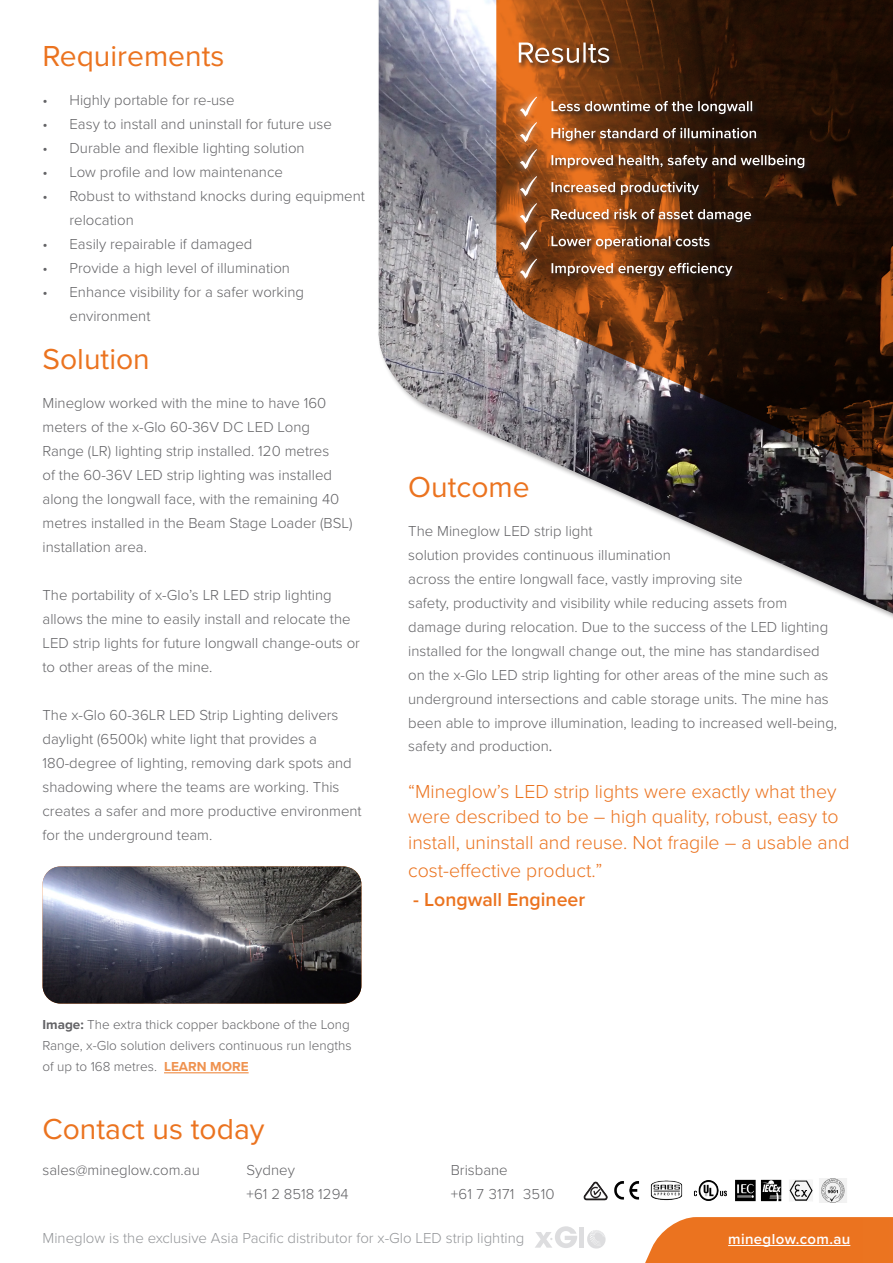
<style>
.page{position:relative;width:893px;height:1263px;background:#fff}
.page>*{position:absolute;margin:0;border:0;box-sizing:border-box;transform-origin:0 0}
.t1{font:30px "Proxima Nova";color:#eb731f}
.t2{font:300 19.5px/25.5px "Proxima Nova";color:#eb731f}
.t3{font:600 19.5px "Proxima Nova";color:#eb731f}
.t4{font:300 15px/24px "Proxima Nova";color:#636366}
.t5{font:300 15px "Proxima Nova";color:#939598}
.t6{font:600 15px "Proxima Nova";letter-spacing:.025em;color:#fff}
.t7{font:300 15px "Proxima Nova";letter-spacing:.02em;color:#636366}
.t8{font:300 13.5px/21px "Proxima Nova";color:#636366}
.s1{font-family:"Minion Pro";font-weight:400}
.s2{font-weight:700}
.s3{font-weight:700;color:#ef924f}
</style>
<div class="page">
<svg style="left:645px;top:1217px;width:248px;height:46px;background:#ec7c2d"></svg>
<hr style="left:728px;top:1245px;width:122px;height:1px;background:#fff">
<svg style="left:587px;top:1230px;width:19px;height:18px"></svg>
<hr style="left:580px;top:1227px;width:4px;height:21px;background:#dddddf">
<svg style="left:535px;top:1226px;width:42px;height:22px"></svg>
<img style="left:379px;top:0;width:514px;height:613px">
<svg style="left:496px;top:0;width:397px;height:582px;background:#5f4b41"></svg>
<img style="left:43px;top:866px;width:318px;height:137px">
<hr style="left:164px;top:1072px;width:85px;height:1px;background:#ef924f">
<img style="left:583px;top:1178px;width:264px;height:24px">
<div style="left:550px;top:154px;width:262px;height:22px;background:#231f20;opacity:.95"></div>
<svg style="left:511px;top:89px;width:293px;height:198px;background:#6d4124"></svg>
<div style="left:517px;top:41px;width:99px;height:30px;background:#231f20;opacity:.95"></div>
<svg style="left:519px;top:43px;width:90px;height:20px"></svg>
<p class="t1" style="left:43px;top:34px;width:183px">Requirements</p>
<p class="t4" style="left:43px;top:87px;width:194px">• Highly portable for re-use</p>
<p class="t4" style="left:43px;top:111px;width:291px">• Easy to install and uninstall for future use</p>
<p class="t4" style="left:43px;top:135px;width:264px">• Durable and flexible lighting solution</p>
<p class="t4" style="left:43px;top:159px;width:242px">• Low profile and low maintenance</p>
<p class="t4" style="left:70px;top:183px;width:297px;text-indent:-27px">• Robust to withstand knocks during equipment relocation</p>
<p class="t4" style="left:43px;top:231px;width:211px">• Easily repairable if damaged</p>
<p class="t4" style="left:43px;top:255px;width:249px">• Provide a high level of illumination</p>
<p class="t4" style="left:70px;top:279px;width:236px;text-indent:-27px">• Enhance visibility for a safer working environment</p>
<p class="t1" style="left:43px;top:336px;width:109px">Solution</p>
<p class="t4" style="left:43px;top:390px;width:311px">Mineglow worked with the mine to have 160 meters of the x-Glo 60-36V DC LED Long Range (LR) lighting strip installed. 120 metres<br>of the 60-36V LED strip lighting was installed along the longwall face, with the remaining 40 metres installed in the Beam Stage Loader (BSL) installation area.</p>
<p class="t4" style="left:43px;top:582px;width:319px">The portability of x-Glo’s LR LED strip lighting allows the mine to easily install and relocate the LED strip lights for future longwall change-outs or to other areas of the mine.</p>
<p class="t4" style="left:43px;top:702px;width:321px">The x-Glo 60-36LR LED Strip Lighting delivers daylight (6500k) white light that provides a 180-degree of lighting, removing dark spots and shadowing where the teams are working. This creates a safer and more productive environment for the underground team.</p>
<p class="t1" style="left:408px;top:464px;width:123px">Outcome</p>
<p class="t4" style="left:408px;top:518px;width:421px">The Mineglow LED strip light<br>solution provides continuous illumination<br>across the entire longwall face, vastly improving site<br>safety, productivity and visibility while reducing assets from damage during relocation. Due to the success of the LED lighting installed for the longwall change out, the mine has standardised</p>
<p class="t4" style="left:408px;top:662px;width:430px">on the x-Glo LED strip lighting for other areas of the mine such as underground intersections and cable storage units. The mine has been able to improve illumination, leading to increased well-being, safety and production<span class="s1">.</span></p>
<p class="t2" style="left:408px;top:777px;width:443px">“Mineglow’s LED strip lights were exactly what they were described to be – high quality, robust, easy to install, uninstall and reuse. Not fragile – a usable and</p>
<p class="t2" style="left:408px;top:857px;width:196px">cost-effective product.”</p>
<p class="t3" style="left:413px;top:885px;width:173px">- Longwall Engineer</p>
<p class="t8" style="left:43px;top:1013px;width:311px"><span class="s2">Image:</span> The extra thick copper backbone of the Long<br>Range, x-Glo solution delivers continuous run lengths of up to 168 metres. <span class="s3">LEARN MORE</span></p>
<p class="t1" style="left:43px;top:1107px;width:223px">Contact us today</p>
<p class="t4" style="left:43px;top:1157px;width:159px">sales@mineglow.com.au</p>
<p class="t4" style="left:247px;top:1157px;width:50px">Sydney</p>
<p class="t4" style="left:247px;top:1181px;width:103px">+61 2 8518 1294</p>
<p class="t4" style="left:451px;top:1157px;width:59px">Brisbane</p>
<p class="t7" style="left:451px;top:1183px;width:105px">+61 7 3171 3510</p>
<p class="t5" style="left:43px;top:1227px;width:483px">Mineglow is the exclusive Asia Pacific distributor for x-Glo LED strip lighting</p>
<p class="t6" style="left:728px;top:1227px;width:124px">mineglow.com.au</p>
</div>
